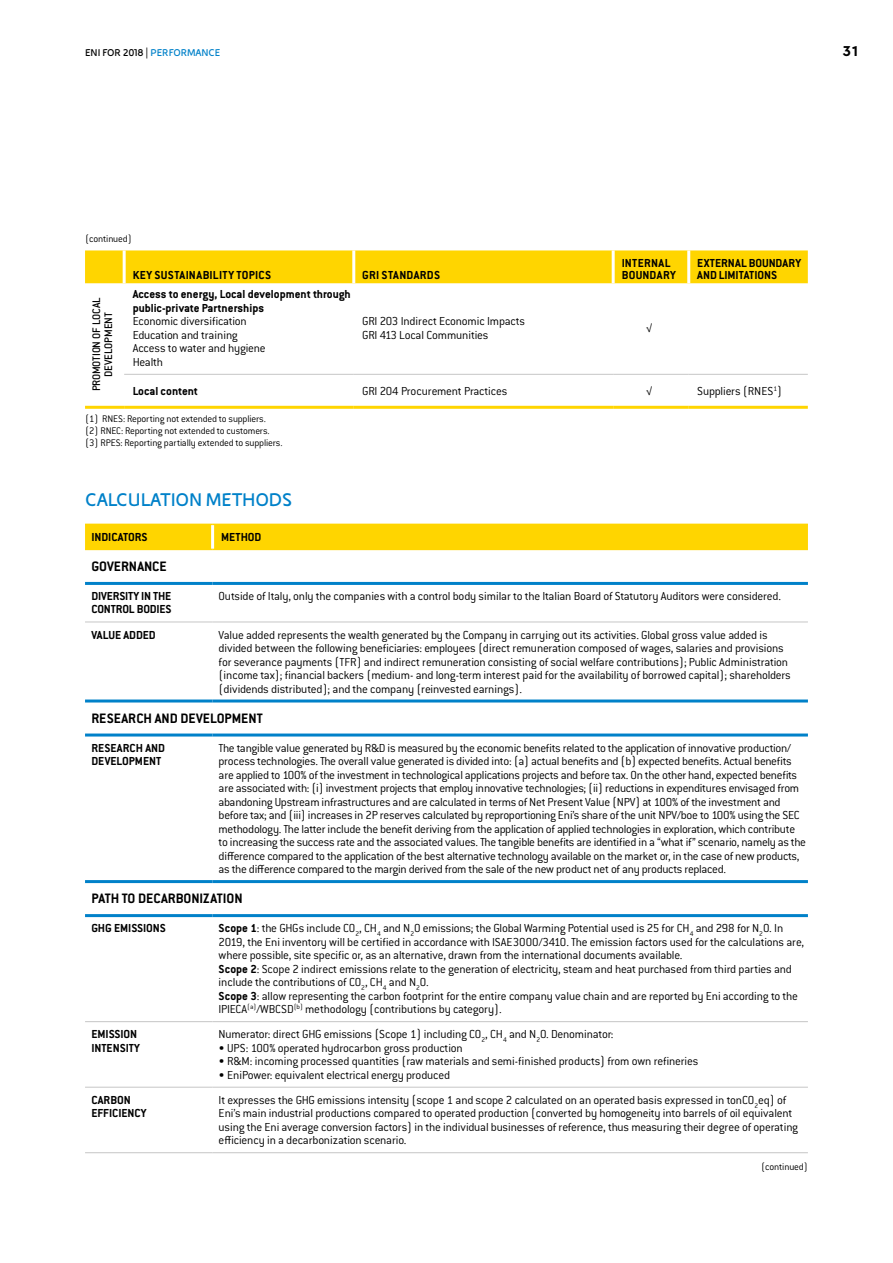
<style>
.page{position:relative;width:893px;height:1263px;background:#fff}
.page>*{position:absolute;margin:0;border:0;box-sizing:border-box;transform-origin:0 0}
.t1{font:700 19.5px "Eni Exp";letter-spacing:-.01em;color:#0081c9}
.t2{font:700 15px "Conduit ITC Std";color:#000}
.t3{font:700 15px "Cera PRO";color:#000}
.t4{font:300 12.75px/13.5px "Conduit ITC Std";letter-spacing:-.015em;color:#000}
.t5{font:700 12.75px/13.5px "Conduit ITC Std";color:#000}
.t6{font:700 12.75px/12px "Conduit ITC Std";letter-spacing:.025em;color:#000}
.t7{font:700 12.75px "Conduit ITC Std";letter-spacing:.02em;color:#000}
.t8{font:500 12px/12px "Conduit ITC Std";letter-spacing:-.01em;color:#000;text-align:center}
.t9{font:300 12px "Conduit ITC Std";color:#000}
.t10{font:300 10.5px/12px "Conduit ITC Std";letter-spacing:-.015em;color:#000}
.t11{font:700 10.5px "Eni Exp";letter-spacing:-.005em;color:#0081c9}
.s1{color:#000}
.s2{font-weight:400;color:#000}
.s3{font-weight:700}
</style>
<div class="page">
<div style="left:85px;top:525px;width:723px;height:24px;background:#ffd500"></div>
<hr style="left:85px;top:622px;width:128px;height:1px;background:#c6c6c6">
<hr style="left:213px;top:622px;width:595px;height:1px;background:#c6c6c6">
<hr style="left:85px;top:1021px;width:128px;height:1px;background:#c6c6c6">
<hr style="left:213px;top:1021px;width:595px;height:1px;background:#c6c6c6">
<hr style="left:85px;top:1087px;width:128px;height:1px;background:#c6c6c6">
<hr style="left:213px;top:1087px;width:595px;height:1px;background:#c6c6c6">
<hr style="left:85px;top:1152px;width:128px;height:1px;background:#c6c6c6">
<hr style="left:213px;top:1152px;width:595px;height:1px;background:#c6c6c6">
<hr style="left:85px;top:582px;width:128px;height:3px;background:#0081c9">
<hr style="left:213px;top:582px;width:595px;height:3px;background:#0081c9">
<hr style="left:85px;top:699px;width:128px;height:3px;background:#0081c9">
<hr style="left:213px;top:699px;width:595px;height:3px;background:#0081c9">
<hr style="left:85px;top:733px;width:128px;height:3px;background:#0081c9">
<hr style="left:213px;top:733px;width:595px;height:3px;background:#0081c9">
<hr style="left:85px;top:880px;width:128px;height:3px;background:#0081c9">
<hr style="left:213px;top:880px;width:595px;height:3px;background:#0081c9">
<hr style="left:85px;top:914px;width:128px;height:3px;background:#0081c9">
<hr style="left:213px;top:914px;width:595px;height:3px;background:#0081c9">
<hr style="left:85px;top:524px;width:128px;height:1px;background:#ffd500">
<hr style="left:213px;top:524px;width:595px;height:1px;background:#ffd500">
<hr style="left:85px;top:549px;width:128px;height:1px;background:#ffd500">
<hr style="left:213px;top:549px;width:595px;height:1px;background:#ffd500">
<hr style="left:211px;top:525px;width:3px;height:24px;background:#fff">
<div style="left:85px;top:250px;width:723px;height:33px;background:#ffd500"></div>
<hr style="left:123px;top:250px;width:3px;height:33px;background:#fff">
<hr style="left:352px;top:250px;width:3px;height:33px;background:#fff">
<hr style="left:612px;top:250px;width:3px;height:33px;background:#fff">
<hr style="left:687px;top:250px;width:3px;height:33px;background:#fff">
<hr style="left:85px;top:406px;width:39px;height:3px;background:#ffd500">
<hr style="left:124px;top:406px;width:230px;height:3px;background:#ffd500">
<hr style="left:354px;top:406px;width:259px;height:3px;background:#ffd500">
<hr style="left:613px;top:406px;width:76px;height:3px;background:#ffd500">
<hr style="left:689px;top:406px;width:119px;height:3px;background:#ffd500">
<hr style="left:124px;top:374px;width:230px;height:1px;background:#c6c6c6">
<hr style="left:354px;top:374px;width:259px;height:1px;background:#c6c6c6">
<hr style="left:613px;top:374px;width:76px;height:1px;background:#c6c6c6">
<hr style="left:689px;top:374px;width:119px;height:1px;background:#c6c6c6">
<p class="t11" style="left:85px;top:47px;width:137px"><span class="s1">ENI FOR 2018</span> <span class="s2">|</span> PERFORMANCE</p>
<p class="t3" style="left:843px;top:41px;width:17px">31</p>
<p class="t10" style="left:85px;top:233px;width:48px">(continued)</p>
<p class="t6" style="left:133px;top:269px;width:140px">KEY SUSTAINABILITY TOPICS</p>
<p class="t7" style="left:362px;top:267px;width:79px">GRI STANDARDS</p>
<p class="t6" style="left:622px;top:257px;width:56px">INTERNAL<br>BOUNDARY</p>
<p class="t5" style="left:697px;top:257px;width:105px;line-height:12px">EXTERNAL BOUNDARY<br>AND LIMITATIONS</p>
<p class="t8" style="left:90px;top:391px;width:95px;rotate:-90deg">PROMOTION OF LOCAL<br>DEVELOPMENT</p>
<p class="t5" style="left:133px;top:287px;width:220px">Access to energy, Local development through public-private Partnerships</p>
<p class="t4" style="left:133px;top:314px;width:134px">Economic diversification<br>Education and training<br>Access to water and hygiene<br>Health</p>
<p class="t4" style="left:362px;top:314px;width:164px">GRI 203 Indirect Economic Impacts<br>GRI 413 Local Communities</p>
<p class="t9" style="left:646px;top:321px;width:8px">√</p>
<p class="t5" style="left:133px;top:384px;width:67px">Local content</p>
<p class="t4" style="left:362px;top:384px;width:147px">GRI 204 Procurement Practices</p>
<p class="t9" style="left:646px;top:384px;width:8px">√</p>
<p class="t4" style="left:697px;top:384px;width:86px">Suppliers (RNES<sup>1</sup>)</p>
<p class="t10" style="left:85px;top:413px;width:199px">(1) RNES: Reporting not extended to suppliers.<br>(2) RNEC: Reporting not extended to customers. (3) RPES: Reporting partially extended to suppliers.</p>
<h1 class="t1" style="left:85px;top:489px;width:209px">CALCULATION METHODS</h1>
<p class="t5" style="left:91px;top:530px;width:57px">INDICATORS</p>
<p class="t5" style="left:221px;top:530px;width:42px">METHOD</p>
<p class="t2" style="left:91px;top:557px;width:77px">GOVERNANCE</p>
<p class="t5" style="left:91px;top:589px;width:82px">DIVERSITY IN THE<br>CONTROL BODIES</p>
<p class="t4" style="left:219px;top:589px;width:564px">Outside of Italy, only the companies with a control body similar to the Italian Board of Statutory Auditors were considered.</p>
<p class="t5" style="left:91px;top:627px;width:66px">VALUE ADDED</p>
<p class="t4" style="left:219px;top:627px;width:574px">Value added represents the wealth generated by the Company in carrying out its activities. Global gross value added is divided between the following beneficiaries: employees (direct remuneration composed of wages, salaries and provisions for severance payments (TFR) and indirect remuneration consisting of social welfare contributions); Public Administration (income tax); financial backers (medium- and long-term interest paid for the availability of borrowed capital); shareholders (dividends distributed); and the company (reinvested earnings).</p>
<p class="t2" style="left:91px;top:709px;width:173px">RESEARCH AND DEVELOPMENT</p>
<p class="t5" style="left:91px;top:740px;width:75px">RESEARCH AND<br>DEVELOPMENT</p>
<p class="t4" style="left:219px;top:740px;width:589px">The tangible value generated by R&amp;D is measured by the economic benefits related to the application of innovative production/ process technologies. The overall value generated is divided into: (a) actual benefits and (b) expected benefits. Actual benefits are applied to 100% of the investment in technological applications projects and before tax. On the other hand, expected benefits are associated with: (i) investment projects that employ innovative technologies; (ii) reductions in expenditures envisaged from abandoning Upstream infrastructures and are calculated in terms of Net Present Value (NPV) at 100% of the investment and before tax; and (iii) increases in 2P reserves calculated by reproportioning Eni’s share of the unit NPV/boe to 100% using the SEC methodology. The latter include the benefit deriving from the application of applied technologies in exploration, which contribute to increasing the success rate and the associated values. The tangible benefits are identified in a “what if” scenario, namely as the difference compared to the application of the best alternative technology available on the market or, in the case of new products, as the difference compared to the margin derived from the sale of the new product net of any products replaced.</p>
<p class="t2" style="left:91px;top:889px;width:153px">PATH TO DECARBONIZATION</p>
<p class="t5" style="left:91px;top:921px;width:76px">GHG EMISSIONS</p>
<p class="t4" style="left:219px;top:921px;width:587px"><span class="s3">Scope 1</span>: the GHGs include CO<sub>2</sub>, CH<sub>4</sub> and N<sub>2</sub>O emissions; the Global Warming Potential used is 25 for CH<sub>4</sub> and 298 for N<sub>2</sub>O. In 2019, the Eni inventory will be certified in accordance with ISAE3000/3410. The emission factors used for the calculations are, where possible, site specific or, as an alternative, drawn from the international documents available.<br><span class="s3">Scope 2</span>: Scope 2 indirect emissions relate to the generation of electricity, steam and heat purchased from third parties and include the contributions of CO<sub>2</sub>, CH<sub>4</sub> and N<sub>2</sub>O.<br><span class="s3">Scope 3</span>: allow representing the carbon footprint for the entire company value chain and are reported by Eni according to the IPIECA<sup>(a)</sup>/WBCSD<sup>(b)</sup> methodology (contributions by category).</p>
<p class="t5" style="left:91px;top:1027px;width:50px">EMISSION<br>INTENSITY</p>
<p class="t4" style="left:219px;top:1027px;width:396px">Numerator: direct GHG emissions (Scope 1) including CO<sub>2</sub>, CH<sub>4</sub> and N<sub>2</sub>O. Denominator:</p>
<p class="t4" style="left:219px;top:1040px;width:246px">• UPS: 100% operated hydrocarbon gross production</p>
<p class="t4" style="left:219px;top:1054px;width:481px">• R&amp;M: incoming processed quantities (raw materials and semi-finished products) from own refineries</p>
<p class="t4" style="left:219px;top:1067px;width:233px">• EniPower: equivalent electrical energy produced</p>
<p class="t5" style="left:91px;top:1093px;width:57px">CARBON<br>EFFICIENCY</p>
<p class="t4" style="left:219px;top:1092px;width:581px">It expresses the GHG emissions intensity (scope 1 and scope 2 calculated on an operated basis expressed in tonCO<sub>2</sub>eq) of Eni’s main industrial productions compared to operated production (converted by homogeneity into barrels of oil equivalent using the Eni average conversion factors) in the individual businesses of reference, thus measuring their degree of operating efficiency in a decarbonization scenario.</p>
<p class="t10" style="left:761px;top:1160px;width:48px">(continued)</p>
</div>
